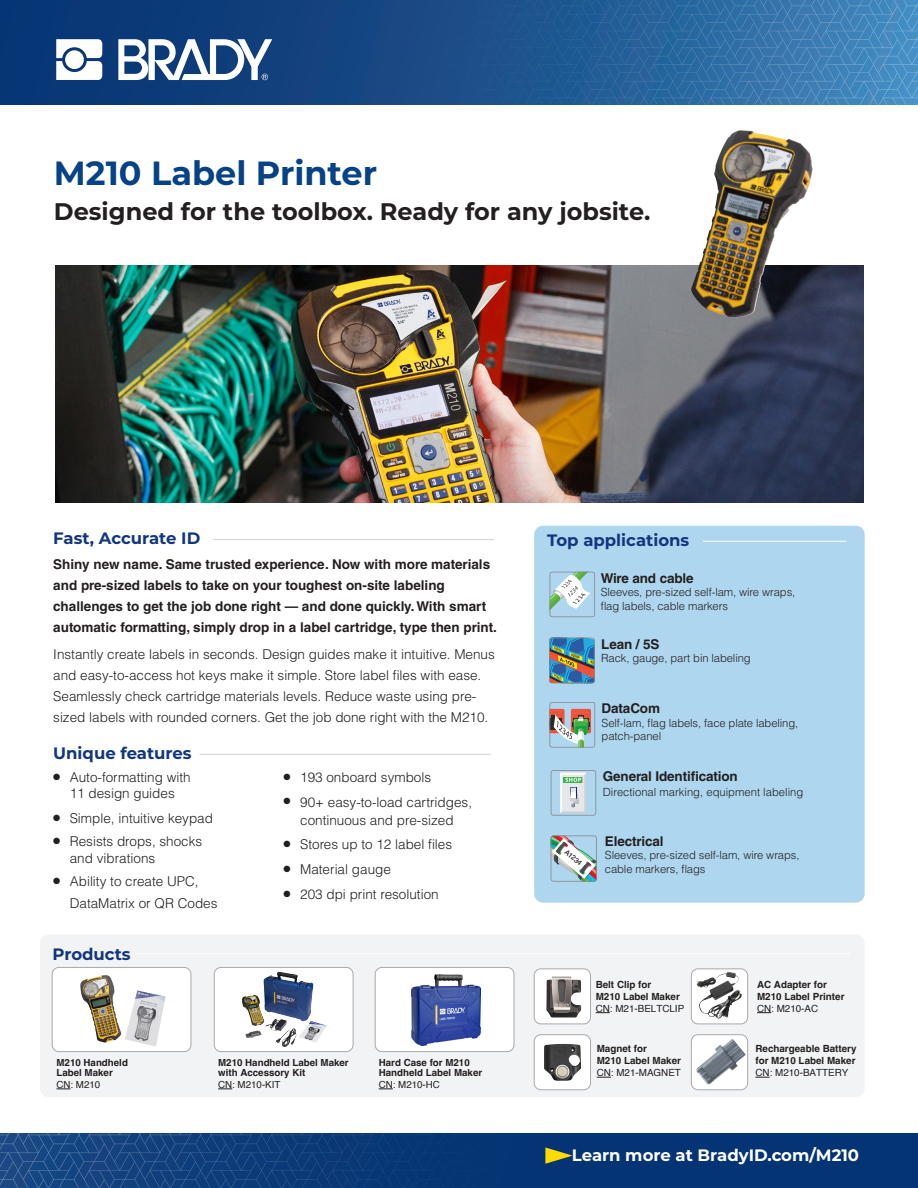
<style>
.page{position:relative;width:918px;height:1188px;background:#fff}
.page>*{position:absolute;margin:0;border:0;box-sizing:border-box;transform-origin:0 0}
._01_Product_Title{font:700 33.45px "Montserrat";color:#054286}
._01_Product_Title-2{font:700 24px "Montserrat";color:#231f20}
._01_Product_Title-3{font:700 16.5px "Montserrat";color:#fff}
._01_Product_Title-4{font:700 16.5px "Montserrat";color:#11367e}
._05_Body_copy{font:300 13.5px/21px "Helvetica LT Std";color:#231f20}
._05_Body_copy-2{font:700 13.5px/21px "Helvetica LT Std";color:#231f20}
._05_Body_copy-3{font:300 11.25px/13.5px "Helvetica LT Std";letter-spacing:-.01em;color:#231f20}
._903_TABLE__body_copy_-_6_5_black{font:700 9.9px/12px "Helvetica";color:#231f20}
._903_TABLE__body_copy_-_6_5_black-2{font:9.9px "Helvetica";color:#231f20}
._903_TABLE__body_copy_-_6_5_black-3{font:700 9.75px/10.5px "Helvetica";color:#231f20}
._903_TABLE__body_copy_-_6_5_black-4{font:9.75px "Helvetica";color:#231f20}
.t1{font:500 7.05px "Helvetica Neue";color:#231f20}
.t2{font:italic 700 3.75px "Helvetica Neue LT Std";color:#231f20;scale:.87 1}
.t3{font:italic 700 3px "Helvetica Neue LT Std";color:#231f20;scale:.95 1}
.t4{font:italic 700 2.7px "Helvetica Neue LT Std";color:#231f20}
</style>
<div class="page">
<div style="left:534px;top:526px;width:331px;height:377px;background:#afd6ef;border-radius:9px"></div>
<div style="left:40px;top:934px;width:825px;height:163px;background:#f2f3f4;border-radius:9px"></div>
<img style="left:55px;top:266px;width:809px;height:236px">
<svg style="left:551px;top:770px;width:45px;height:46px"></svg>
<svg style="left:549px;top:702px;width:46px;height:46px"></svg>
<svg style="left:551px;top:835px;width:46px;height:47px"></svg>
<svg style="left:550px;top:572px;width:45px;height:45px"></svg>
<hr style="left:200px;top:754px;width:291px;height:1px;background:#d1d2d4">
<hr style="left:137px;top:954px;width:713px;height:1px;background:#fff">
<hr style="left:703px;top:541px;width:143px;height:1px;background:#fff">
<hr style="left:213px;top:539px;width:281px;height:1px;background:#d1d2d4">
<svg style="left:549px;top:638px;width:46px;height:46px"></svg>
<svg style="left:52px;top:967px;width:139px;height:85px;fill:#fff"></svg>
<img style="left:80px;top:975px;width:57px;height:68px">
<div style="left:52px;top:967px;width:139px;height:85px;border:1px solid #a8a9ad;border-radius:7px"></div>
<div style="left:214px;top:967px;width:139px;height:85px;background:#fff;border-radius:7px"></div>
<img style="left:242px;top:972px;width:71px;height:49px">
<div style="left:214px;top:967px;width:139px;height:85px;border:1px solid #a8a9ad;border-radius:7px"></div>
<div style="left:375px;top:967px;width:139px;height:85px;background:#fff;border-radius:7px"></div>
<img style="left:411px;top:974px;width:70px;height:72px">
<div style="left:375px;top:967px;width:139px;height:85px;border:1px solid #a8a9ad;border-radius:7px"></div>
<div style="left:534px;top:969px;width:57px;height:55px;background:#fff;border-radius:7px"></div>
<img style="left:546px;top:976px;width:35px;height:42px">
<div style="left:534px;top:969px;width:57px;height:55px;border:1px solid #a8a9ad;border-radius:7px"></div>
<div style="left:691px;top:969px;width:57px;height:55px;background:#fff;border-radius:7px"></div>
<img style="left:696px;top:972px;width:46px;height:47px">
<div style="left:691px;top:969px;width:57px;height:55px;border:1px solid #a8a9ad;border-radius:7px"></div>
<div style="left:534px;top:1035px;width:57px;height:55px;background:#fff;border-radius:7px"></div>
<img style="left:544px;top:1044px;width:37px;height:37px">
<div style="left:534px;top:1035px;width:57px;height:55px;border:1px solid #a8a9ad;border-radius:7px"></div>
<div style="left:691px;top:1035px;width:57px;height:55px;background:#fff;border-radius:7px"></div>
<img style="left:696px;top:1039px;width:50px;height:46px">
<div style="left:691px;top:1035px;width:57px;height:55px;border:1px solid #a8a9ad;border-radius:7px"></div>
<img style="left:691px;top:130px;width:122px;height:188px">
<svg style="left:56px;top:1089px;width:15px;height:1px"></svg>
<svg style="left:596px;top:1012px;width:14px;height:1px"></svg>
<svg style="left:218px;top:1089px;width:14px;height:1px"></svg>
<svg style="left:597px;top:1077px;width:14px;height:1px"></svg>
<svg style="left:379px;top:1089px;width:14px;height:1px"></svg>
<svg style="left:755px;top:1077px;width:15px;height:1px"></svg>
<svg style="left:757px;top:1012px;width:14px;height:1px"></svg>
<div style="left:0;top:0;width:918px;height:104px;background:#063675"></div>
<img style="left:0;top:1133px;width:918px;height:55px">
<img style="left:102px;top:0;width:816px;height:104px">
<svg style="left:56px;top:39px;width:46px;height:41px"></svg>
<div style="left:65px;top:50px;width:19px;height:19px;background:#fff;border-radius:50%"></div>
<svg style="left:118px;top:39px;width:154px;height:58px"></svg>
<svg style="left:541px;top:1141px;width:31px;height:23px"></svg>
<p class="_01_Product_Title" style="left:54px;top:149px;width:325px">M210 Label Printer</p>
<p class="_01_Product_Title-2" style="left:54px;top:195px;width:598px">Designed for the toolbox. Ready for any jobsite.</p>
<p class="_01_Product_Title-4" style="left:53px;top:526px;width:149px">Fast, Accurate ID</p>
<p class="_05_Body_copy-2" style="left:53px;top:553px;width:445px">Shiny new name. Same trusted experience. Now with more materials and pre-sized labels to take on your toughest on-site labeling challenges to get the job done right — and done quickly. With smart automatic formatting, simply drop in a label cartridge, type then print.</p>
<p class="_05_Body_copy" style="left:53px;top:644px;width:443px">Instantly create labels in seconds. Design guides make it intuitive. Menus and easy-to-access hot keys make it simple. Store label files with ease.<br>Seamlessly check cartridge materials levels. Reduce waste using pre&shy;sized labels with rounded corners. Get the job done right with the M210.</p>
<p class="_01_Product_Title-4" style="left:53px;top:741px;width:140px">Unique features</p>
<p class="_05_Body_copy" style="left:53px;top:769px;width:139px;line-height:16.5px;text-align:center">● Auto-formatting with<br>11 design guides</p>
<p class="_05_Body_copy" style="left:53px;top:808px;width:161px">● Simple, intuitive keypad</p>
<p class="_05_Body_copy" style="left:70px;top:833px;width:134px;line-height:16.5px;text-indent:-16px">● Resists drops, shocks and vibrations</p>
<p class="_05_Body_copy" style="left:70px;top:870px;width:149px;line-height:21.6px;text-indent:-16px">● Ability to create UPC,<br>DataMatrix or QR Codes</p>
<p class="_05_Body_copy" style="left:284px;top:766px;width:149px">● 193 onboard symbols</p>
<p class="_05_Body_copy" style="left:284px;top:793px;width:190px;line-height:18px;text-align:center">● 90+ easy-to-load cartridges, continuous and pre-sized</p>
<p class="_05_Body_copy" style="left:284px;top:834px;width:170px">● Stores up to 12 label files</p>
<p class="_05_Body_copy" style="left:284px;top:859px;width:109px">● Material gauge</p>
<p class="_05_Body_copy" style="left:284px;top:883px;width:157px">● 203 dpi print resolution</p>
<p class="_01_Product_Title-4" style="left:52px;top:942px;width:80px">Products</p>
<p class="_903_TABLE__body_copy_-_6_5_black-3" style="left:56px;top:1058px;width:73px">M210 Handheld<br>Label Maker</p>
<p class="_903_TABLE__body_copy_-_6_5_black-4" style="left:56px;top:1077px;width:45px">CN: M210</p>
<p class="_903_TABLE__body_copy_-_6_5_black-3" style="left:218px;top:1058px;width:132px">M210 Handheld Label Maker with Accessory Kit</p>
<p class="_903_TABLE__body_copy_-_6_5_black-4" style="left:218px;top:1077px;width:64px">CN: M210-KIT</p>
<p class="_903_TABLE__body_copy_-_6_5_black-3" style="left:379px;top:1058px;width:105px">Hard Case for M210<br>Handheld Label Maker</p>
<p class="_903_TABLE__body_copy_-_6_5_black-4" style="left:379px;top:1077px;width:63px">CN: M210-HC</p>
<p class="_01_Product_Title-4" style="left:547px;top:529px;width:144px">Top applications</p>
<p class="_05_Body_copy-2" style="left:601px;top:567px;width:94px">Wire and cable</p>
<p class="_05_Body_copy-3" style="left:601px;top:586px;width:196px">Sleeves, pre-sized self-lam, wire wraps, flag labels, cable markers</p>
<p class="t3" style="left:556px;top:647px;width:10px;rotate:22deg">#2003</p>
<p class="t4" style="left:556px;top:674px;width:9px;rotate:27deg">#1003</p>
<p class="t2" style="left:573px;top:653px;width:12px;rotate:21deg">#2004</p>
<p class="_05_Body_copy-2" style="left:601px;top:633px;width:60px">Lean / 5S</p>
<p class="_05_Body_copy-3" style="left:601px;top:651px;width:151px">Rack, gauge, part bin labeling</p>
<p class="t2" style="left:592px;top:660px;width:12px;rotate:21deg">#2004</p>
<p class="_05_Body_copy-2" style="left:602px;top:698px;width:60px">DataCom</p>
<p class="_05_Body_copy-3" style="left:602px;top:716px;width:198px">Self-lam, flag labels, face plate labeling, patch-panel</p>
<p class="_05_Body_copy-2" style="left:603px;top:766px;width:137px">General Identification</p>
<p class="_05_Body_copy-3" style="left:603px;top:785px;width:202px">Directional marking, equipment labeling</p>
<p class="t1" style="left:569px;top:846px;width:22px;rotate:41deg">A1234</p>
<p class="_05_Body_copy-2" style="left:605px;top:830px;width:60px">Electrical</p>
<p class="_05_Body_copy-3" style="left:605px;top:849px;width:196px">Sleeves, pre-sized self-lam, wire wraps, cable markers, flags</p>
<p class="_903_TABLE__body_copy_-_6_5_black" style="left:596px;top:980px;width:86px">Belt Clip for<br>M210 Label Maker</p>
<p class="_903_TABLE__body_copy_-_6_5_black-2" style="left:596px;top:1001px;width:90px">CN: M21-BELTCLIP</p>
<p class="_903_TABLE__body_copy_-_6_5_black" style="left:597px;top:1044px;width:86px">Magnet for<br>M210 Label Maker</p>
<p class="_903_TABLE__body_copy_-_6_5_black-2" style="left:597px;top:1065px;width:86px">CN: M21-MAGNET</p>
<p class="_903_TABLE__body_copy_-_6_5_black" style="left:757px;top:980px;width:89px">AC Adapter for<br>M210 Label Printer</p>
<p class="_903_TABLE__body_copy_-_6_5_black-2" style="left:757px;top:1001px;width:63px">CN: M210-AC</p>
<p class="_903_TABLE__body_copy_-_6_5_black" style="left:755px;top:1044px;width:103px">Rechargeable Battery for M210 Label Maker</p>
<p class="_903_TABLE__body_copy_-_6_5_black-2" style="left:755px;top:1065px;width:94px">CN: M210-BATTERY</p>
<p class="_01_Product_Title-3" style="left:577px;top:1138px;width:289px">Learn more at BradyID.com/M210</p>
<p class="_01_Product_Title-3" style="left:572px;top:1143px;width:289px">Learn more at BradyID.com/M210</p>
</div>
